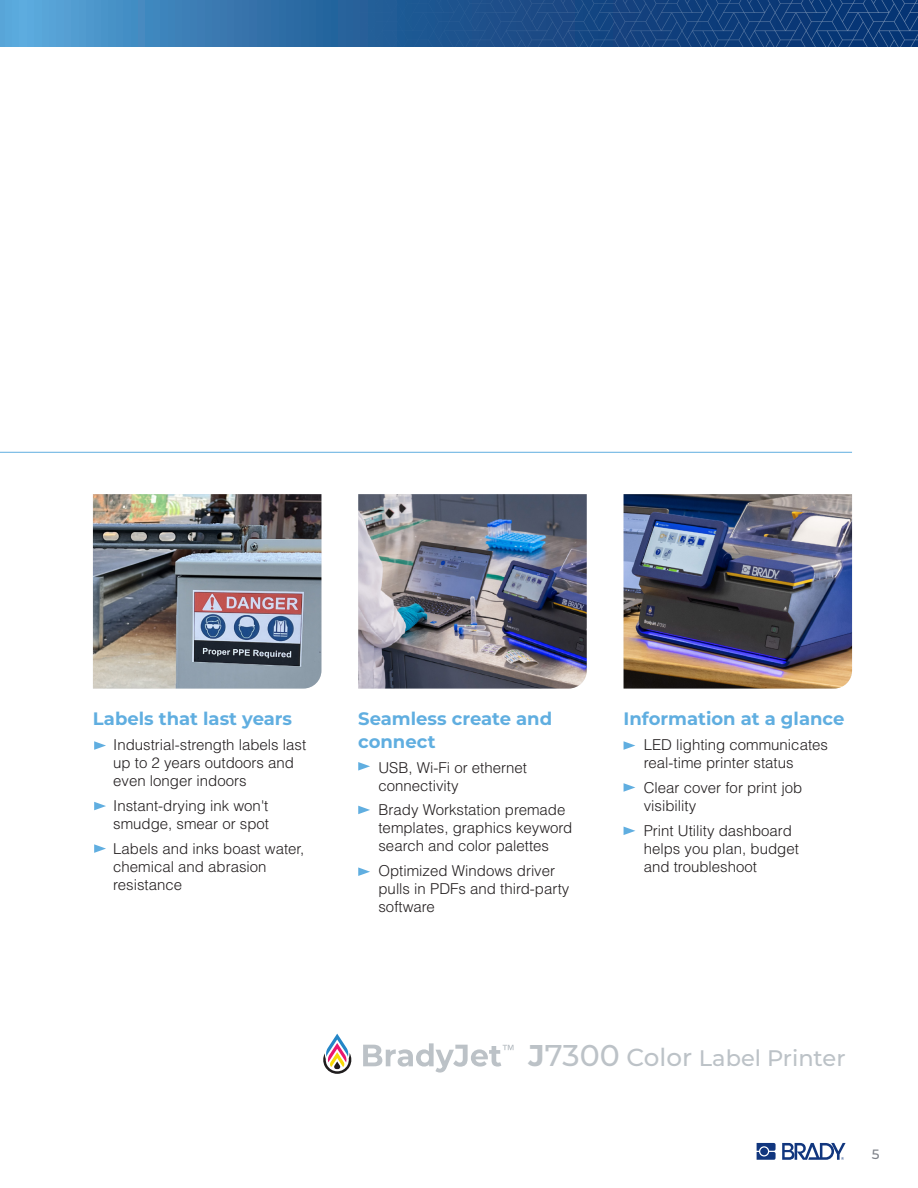
<style>
.page{position:relative;width:918px;height:1188px;background:#fff}
.page>*{position:absolute;margin:0;border:0;box-sizing:border-box;transform-origin:0 0}
.t1{font:500 22.5px "Montserrat";color:#bcc2c7}
.t2{font:700 18px/22.5px "Montserrat";color:#60aee0}
.t3{font:300 15px/18px "Helvetica LT Std";color:#231f20}
.t4{font:500 13.5px "Montserrat";color:#80838a}
.s1{font-weight:700;font-size:30px}
.s2{font-size:30px}
.s3{font-size:24.6px}
</style>
<div class="page">
<img style="left:0;top:0;width:918px;height:46px">
<img style="left:358px;top:494px;width:229px;height:195px">
<img style="left:93px;top:494px;width:228px;height:195px">
<img style="left:624px;top:494px;width:228px;height:195px">
<hr style="left:0;top:452px;width:852px;height:1px;background:#60aee0">
<svg style="left:757px;top:1143px;width:19px;height:17px"></svg>
<div style="left:760px;top:1148px;width:8px;height:7px;background:#11367e;border-radius:50%"></div>
<svg style="left:782px;top:1143px;width:64px;height:17px"></svg>
<svg style="left:323px;top:1033px;width:29px;height:41px"></svg>
<svg style="left:363px;top:1043px;width:151px;height:30px"></svg>
<svg style="left:358px;top:762px;width:12px;height:9px"></svg>
<svg style="left:358px;top:806px;width:12px;height:8px"></svg>
<svg style="left:358px;top:867px;width:12px;height:9px"></svg>
<svg style="left:94px;top:741px;width:12px;height:9px"></svg>
<svg style="left:94px;top:802px;width:12px;height:8px"></svg>
<svg style="left:94px;top:844px;width:12px;height:9px"></svg>
<svg style="left:624px;top:741px;width:11px;height:9px"></svg>
<svg style="left:624px;top:783px;width:11px;height:9px"></svg>
<svg style="left:624px;top:827px;width:11px;height:8px"></svg>
<p class="t2" style="left:93px;top:707px;width:201px">Labels that last years</p>
<p class="t3" style="left:113px;top:736px;width:195px">Industrial-strength labels last up to 2 years outdoors and even longer indoors</p>
<p class="t3" style="left:113px;top:796px;width:157px">Instant-drying ink won't smudge, smear or spot</p>
<p class="t3" style="left:113px;top:839px;width:193px">Labels and inks boast water, chemical and abrasion resistance</p>
<p class="t2" style="left:358px;top:707px;width:196px">Seamless create and connect</p>
<p class="t3" style="left:378px;top:758px;width:150px">USB, Wi-Fi or ethernet connectivity</p>
<p class="t3" style="left:378px;top:801px;width:195px">Brady Workstation premade templates, graphics keyword search and color palettes</p>
<p class="t3" style="left:378px;top:862px;width:192px">Optimized Windows driver pulls in PDFs and third-party software</p>
<p class="t2" style="left:624px;top:707px;width:222px">Information at a glance</p>
<p class="t3" style="left:644px;top:736px;width:186px">LED lighting communicates real-time printer status</p>
<p class="t3" style="left:644px;top:778px;width:160px">Clear cover for print job visibility</p>
<p class="t3" style="left:644px;top:821px;width:157px">Print Utility dashboard helps you plan, budget and troubleshoot</p>
<h1 class="t1" style="left:529px;top:1042px;width:318px"><span class="s1">J</span><span class="s2">7300</span> <span class="s3">Color</span> Label Printer</h1>
<p class="t4" style="left:872px;top:1145px;width:9px">5</p>
</div>
